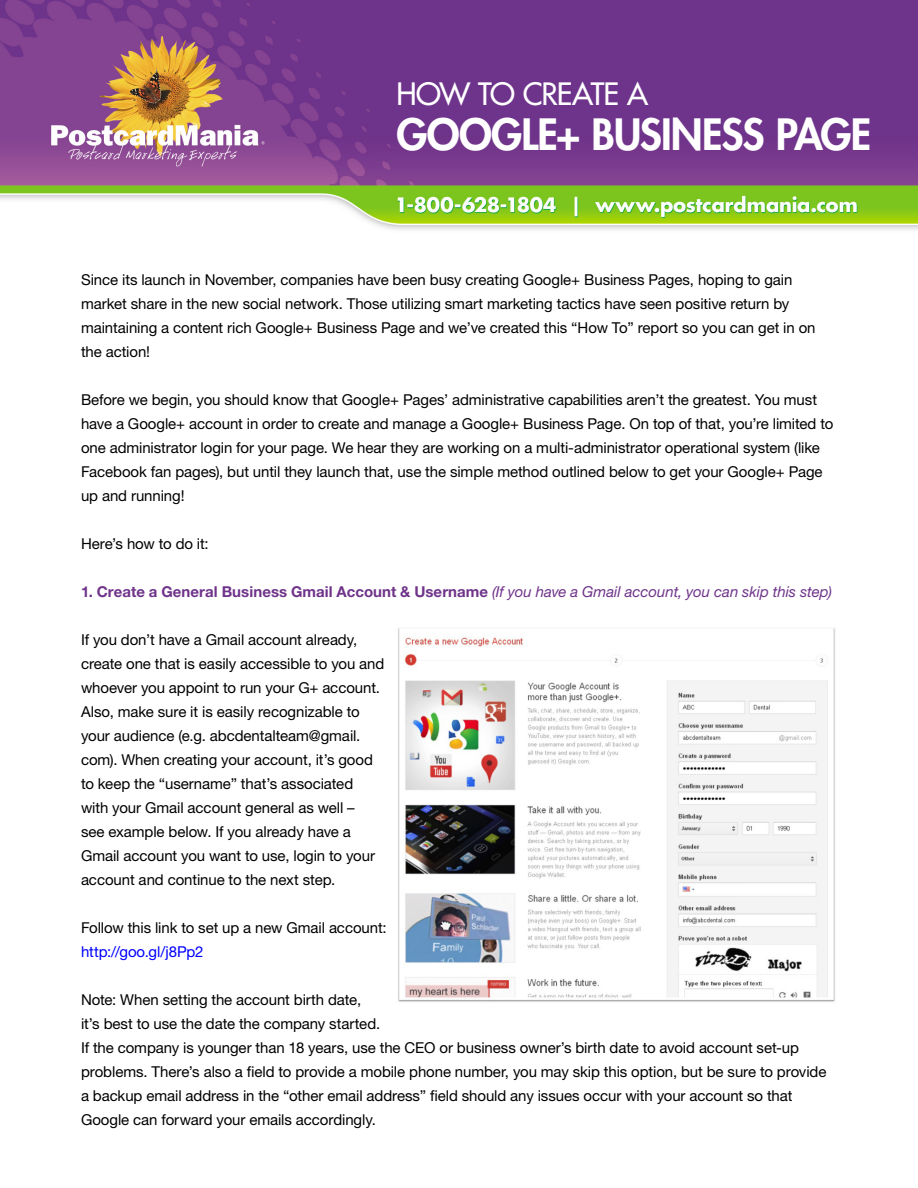
<style>
.page{position:relative;width:918px;height:1188px;background:#fff}
.page>*{position:absolute;margin:0;border:0;box-sizing:border-box;transform-origin:0 0}
.t1{font:800 42px "Futura Std";letter-spacing:-.02em;color:#fff}
.t2{font:500 30px "Futura Std";letter-spacing:-.04em;color:#fff}
.t3{font:15px/24px "Helvetica Neue LT Std";letter-spacing:-.005em;color:#000}
.t4{font:700 15px "Helvetica Neue LT Std";letter-spacing:.005em;color:#6f338a}
.t5{font:15px "Helvetica Neue LT Std";letter-spacing:-.005em;color:#00f}
.s1{font-weight:400;font-style:italic}
</style>
<div class="page">
<img style="left:0;top:0;width:918px;height:230px">
<img style="left:398px;top:628px;width:437px;height:374px">
<h2 class="t2" style="left:396px;top:75px;width:253px">HOW TO CREATE A</h2>
<h1 class="t1" style="left:396px;top:108px;width:476px">GOOGLE+ BUSINESS PAGE</h1>
<p class="t3" style="left:81px;top:267px;width:736px">Since its launch in November, companies have been busy creating Google+ Business Pages, hoping to gain market share in the new social network. Those utilizing smart marketing tactics have seen positive return by maintaining a content rich Google+ Business Page and we’ve created this “How To” report so you can get in on the action!</p>
<p class="t3" style="left:81px;top:387px;width:754px">Before we begin, you should know that Google+ Pages’ administrative capabilities aren’t the greatest. You must have a Google+ account in order to create and manage a Google+ Business Page. On top of that, you’re limited to one administrator login for your page. We hear they are working on a multi-administrator operational system (like Facebook fan pages), but until they launch that, use the simple method outlined below to get your Google+ Page up and running!</p>
<p class="t3" style="left:81px;top:531px;width:129px">Here’s how to do it:</p>
<p class="t4" style="left:81px;top:582px;width:753px">1. Create a General Business Gmail Account &amp; Username <span class="s1">(If you have a Gmail account, you can skip this step)</span></p>
<p class="t3" style="left:81px;top:627px;width:305px">If you don’t have a Gmail account already, create one that is easily accessible to you and whoever you appoint to run your G+ account.<br>Also, make sure it is easily recognizable to your audience (e.g. abcdentalteam@gmail. com). When creating your account, it’s good to keep the “username” that’s associated with your Gmail account general as well –<br>see example below. If you already have a Gmail account you want to use, login to your account and continue to the next step.</p>
<p class="t3" style="left:81px;top:915px;width:307px">Follow this link to set up a new Gmail account:</p>
<p class="t5" style="left:81px;top:943px;width:124px">http://goo.gl/j8Pp2</p>
<p class="t3" style="left:81px;top:987px;width:747px">Note: When setting the account birth date,<br>it’s best to use the date the company started.<br>If the company is younger than 18 years, use the CEO or business owner’s birth date to avoid account set-up problems. There’s also a field to provide a mobile phone number, you may skip this option, but be sure to provide a backup email address in the “other email address” field should any issues occur with your account so that Google can forward your emails accordingly.</p>
</div>
